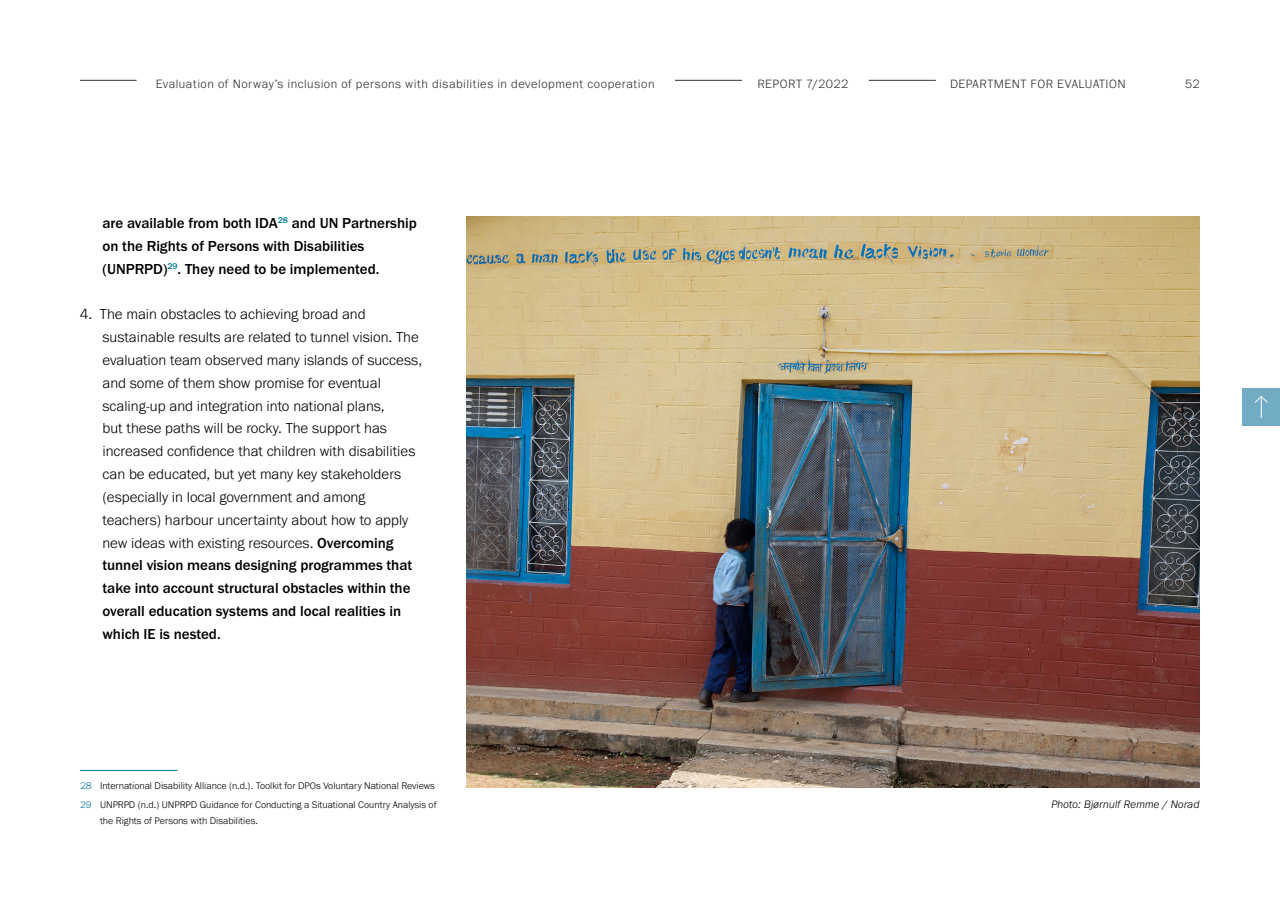
<style>
.page{position:relative;width:1280px;height:905px;background:#fff}
.page>*{position:absolute;margin:0;border:0;box-sizing:border-box;transform-origin:0 0}
.t1{font:300 15px/22.9px "Franklin Gothic URW";color:#000}
.t2{font:500 15px/22.8px "Franklin Gothic URW";color:#000}
.t3{font:300 12.5px "Franklin Gothic URW";letter-spacing:.04em;color:#32322f}
.t4{font:italic 300 11.25px "Franklin Gothic URW";letter-spacing:.01em;color:#000}
.t5{font:300 10px/18.8px "Franklin Gothic URW";color:#000}
.s1{font-weight:500}
.s2{color:#007895}
</style>
<div class="page">
<div style="left:1243px;top:388px;width:37px;height:37px;background:#72abc4"></div>
<svg style="left:1255px;top:395px;width:13px;height:23px"></svg>
<hr style="left:80px;top:80px;width:57px;height:1px;background:#32322f">
<hr style="left:675px;top:80px;width:67px;height:1px;background:#32322f">
<hr style="left:869px;top:80px;width:67px;height:1px;background:#32322f">
<hr style="left:80px;top:770px;width:98px;height:1px;background:#007895">
<img style="left:467px;top:216px;width:733px;height:572px">
<p class="t3" style="left:156px;top:76px;width:500px">Evaluation of Norway’s inclusion of persons with disabilities in development cooperation</p>
<p class="t3" style="left:757px;top:76px;width:93px">REPORT 7/2022</p>
<p class="t3" style="left:950px;top:76px;width:177px">DEPARTMENT FOR EVALUATION</p>
<p class="t3" style="left:1185px;top:76px;width:16px">52</p>
<p class="t2" style="left:102px;top:211px;width:316px">are available from both IDA<sup>28</sup> and UN Partnership on the Rights of Persons with Disabilities (UNPRPD)<sup>29</sup>. They need to be implemented.</p>
<p class="t1" style="left:102px;top:303px;width:321px;text-indent:-22px">4. The main obstacles to achieving broad and sustainable results are related to tunnel vision. The evaluation team observed many islands of success, and some of them show promise for eventual scaling-up and integration into national plans,<br>but these paths will be rocky. The support has increased confidence that children with disabilities can be educated, but yet many key stakeholders (especially in local government and among teachers) harbour uncertainty about how to apply new ideas with existing resources. <span class="s1">Overcoming tunnel vision means designing programmes that take into account structural obstacles within the overall education systems and local realities in which IE is nested.</span></p>
<p class="t5" style="left:80px;top:776px;width:358px"><span class="s2">28</span> International Disability Alliance (n.d.). Toolkit for DPOs Voluntary National Reviews<br><span class="s2">29</span> UNPRPD (n.d.) UNPRPD Guidance for Conducting a Situational Country Analysis of</p>
<p class="t5" style="left:100px;top:811px;width:159px">the Rights of Persons with Disabilities.</p>
<p class="t4" style="left:1051px;top:797px;width:150px">Photo: Bjørnulf Remme / Norad</p>
</div>
